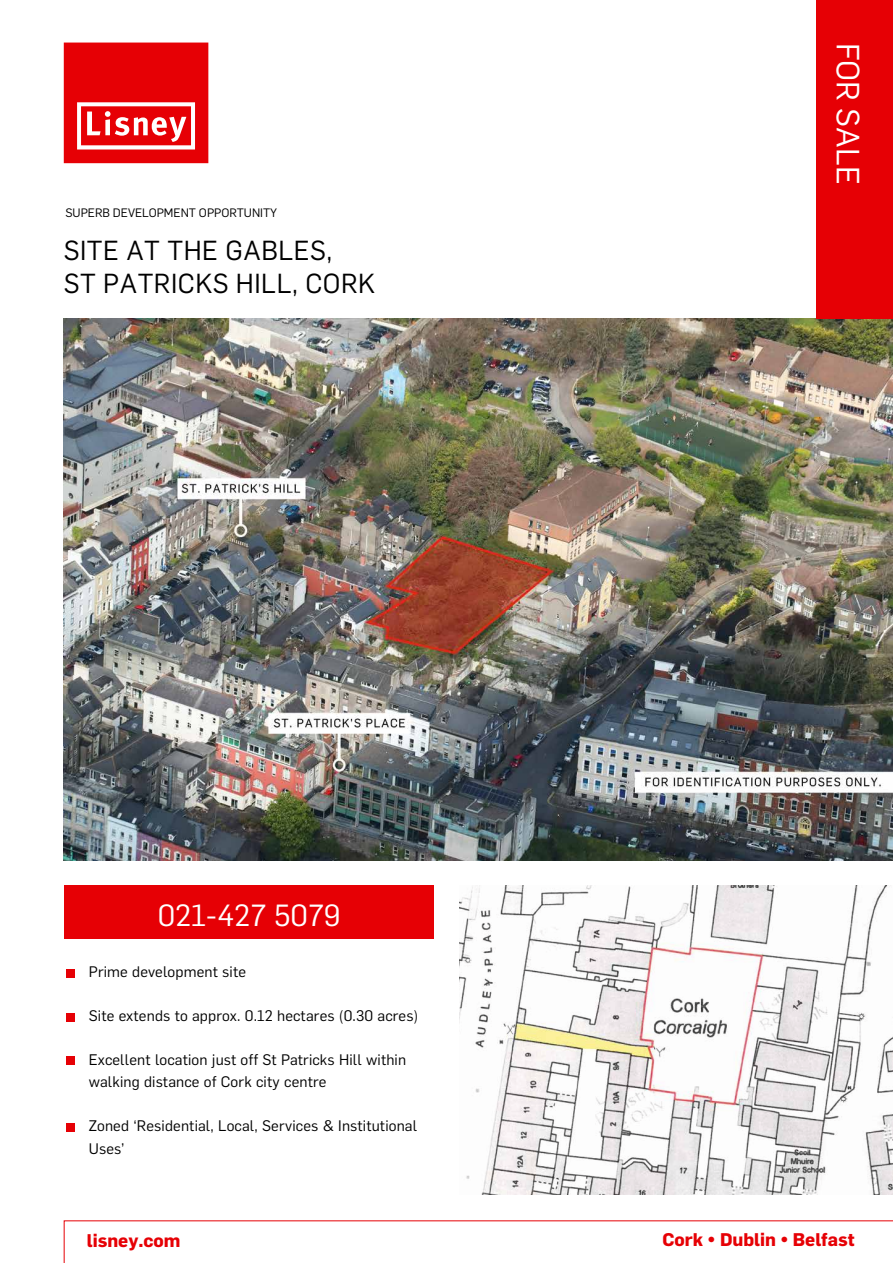
<style>
.page{position:relative;width:893px;height:1263px;background:#fff}
.page>*{position:absolute;margin:0;border:0;box-sizing:border-box;transform-origin:0 0}
.t1{font:31.5px "Flama";color:#fff}
.t2{font:30px "Flama";color:#fff}
.t3{font:27px/32.7px "Flama";letter-spacing:.02em;color:#000}
.t4{font:700 18px "Flama";color:#e60005}
.t5{font:15px/22.5px "Flama";letter-spacing:.01em;color:#000}
.t6{font:12px "Flama";color:#000}
</style>
<div class="page">
<svg style="left:64px;top:1220px;width:829px;height:43px"></svg>
<svg style="left:64px;top:43px;width:144px;height:120px;background:#e92024"></svg>
<img style="left:64px;top:319px;width:829px;height:542px">
<img style="left:459px;top:885px;width:434px;height:310px">
<div style="left:64px;top:885px;width:370px;height:53px;background:#e60005"></div>
<div style="left:67px;top:969px;width:8px;height:8px;background:#e60005"></div>
<div style="left:67px;top:1013px;width:8px;height:8px;background:#e60005"></div>
<div style="left:67px;top:1057px;width:8px;height:8px;background:#e60005"></div>
<div style="left:67px;top:1123px;width:8px;height:8px;background:#e60005"></div>
<div style="left:816px;top:0;width:77px;height:319px;background:#e60005"></div>
<p class="t6" style="left:65px;top:204px;width:213px">SUPERB DEVELOPMENT OPPORTUNITY</p>
<h3 class="t3" style="left:64px;top:233px;width:313px">SITE AT THE GABLES,<br>ST PATRICKS HILL, CORK</h3>
<h2 class="t2" style="left:158px;top:894px;width:184px">021-427 5079</h2>
<p class="t5" style="left:89px;top:960px;width:159px">Prime development site</p>
<p class="t5" style="left:89px;top:1003px;width:331px">Site extends to approx. 0.12 hectares (0.30 acres)</p>
<p class="t5" style="left:89px;top:1047px;width:319px">Excellent location just off St Patricks Hill within walking distance of Cork city centre</p>
<p class="t5" style="left:89px;top:1113px;width:330px">Zoned ‘Residential, Local, Services &amp; Institutional<br>Uses’</p>
<h1 class="t1" style="left:870px;top:43px;width:143px;rotate:90deg">FOR SALE</h1>
<p class="t4" style="left:87px;top:1227px;width:95px">lisney.com</p>
<p class="t4" style="left:662px;top:1227px;width:194px">Cork • Dublin • Belfast</p>
</div>
